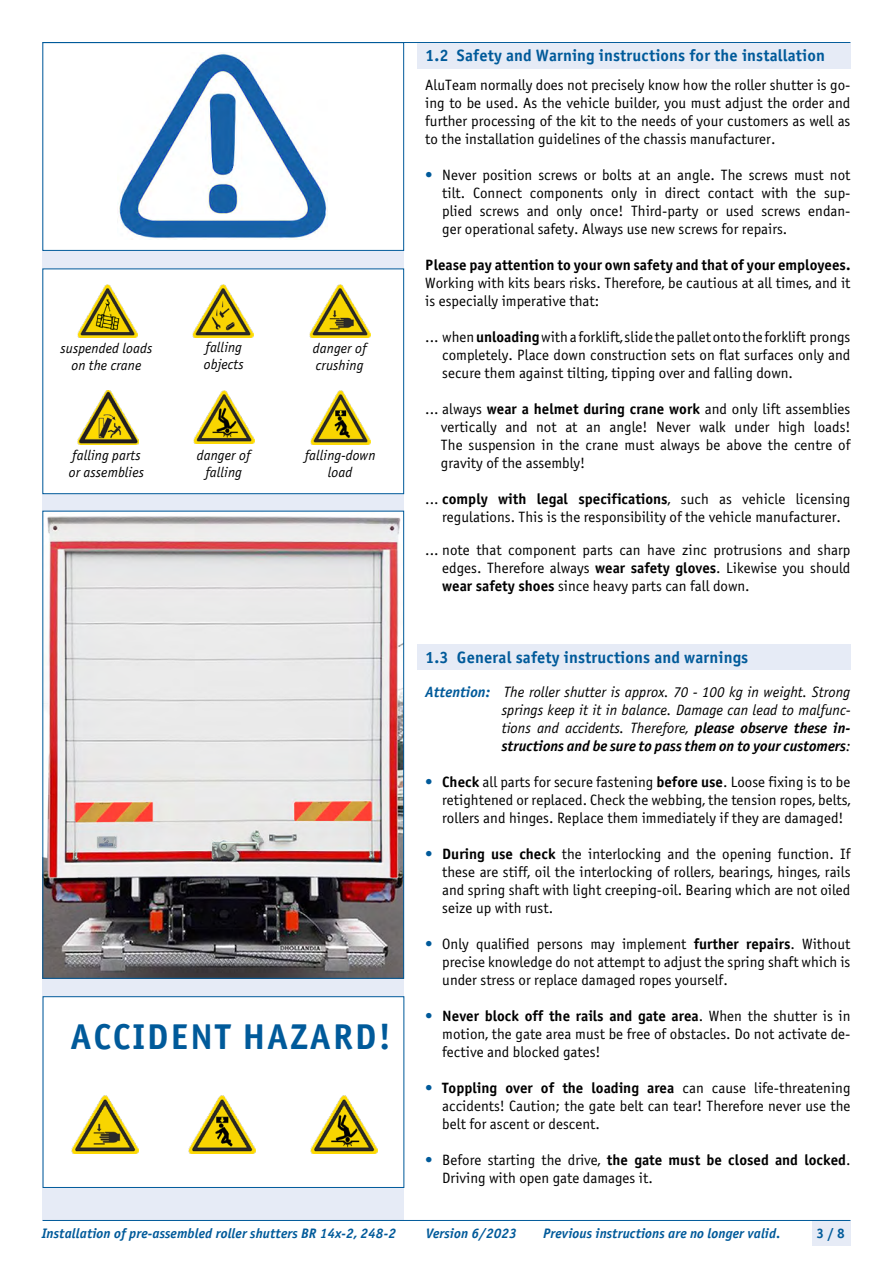
<style>
.page{position:relative;width:893px;height:1263px;background:#fff}
.page>*{position:absolute;margin:0;border:0;box-sizing:border-box;transform-origin:0 0}
.t1{font:36px "Officina Sans Bold ITC";letter-spacing:.05em;color:#005a9a}
.t2{font:16.5px "Officina Sans Bold ITC";letter-spacing:.01em;color:#005a9a}
.t3{font:15px/18px "Officina Sans Book ITC";color:#000;text-align:justify}
.t4{font:15px "Officina Sans Bold ITC";color:#000}
.t5{font:italic 15px/18px "Officina Sans Book ITC";color:#000;text-align:justify}
.t6{font:italic 15px "Officina Sans Bold ITC";color:#000}
.t7{font:italic 14.25px/17.2px "Officina Sans Book ITC";letter-spacing:.005em;color:#000;text-align:center}
.t8{font:italic 13.8px "Officina Sans Bold ITC";letter-spacing:.005em;color:#005a9a}
.t9{font:13.8px "Officina Sans Bold ITC";color:#005a9a}
.s1{color:#005a9a}
.s2{font-family:"Officina Sans Bold ITC"}
.s3{font-family:"Officina Sans Book ITC"}
.s4{font-family:"Officina Sans Bold ITC";color:#005a9a}
.s5{font-family:"Officina Sans Book ITC";color:#005a9a}
</style>
<div class="page">
<div style="left:43px;top:43px;width:361px;height:1177px;background:#e6ebf6"></div>
<div style="left:812px;top:1220px;width:38px;height:26px;background:#e6ebf6"></div>
<hr style="left:43px;top:1220px;width:807px;height:1px;background:#005a9a">
<hr style="left:43px;top:42px;width:807px;height:1px;background:#005a9a">
<div style="left:417px;top:644px;width:433px;height:26px;background:#e6ebf6"></div>
<div style="left:417px;top:44px;width:433px;height:25px;background:#e6ebf6"></div>
<div style="left:43px;top:996px;width:361px;height:192px;background:#fff;border:1px solid #005a9a"></div>
<img style="left:310px;top:1096px;width:67px;height:58px">
<img style="left:189px;top:1096px;width:67px;height:58px">
<img style="left:71px;top:1096px;width:68px;height:58px">
<div style="left:43px;top:269px;width:361px;height:225px;background:#fff;border:1px solid #005a9a"></div>
<img style="left:77px;top:284px;width:61px;height:53px">
<img style="left:193px;top:284px;width:60px;height:53px">
<img style="left:78px;top:391px;width:60px;height:53px">
<img style="left:310px;top:284px;width:60px;height:53px">
<img style="left:193px;top:391px;width:61px;height:53px">
<img style="left:311px;top:391px;width:59px;height:53px">
<img style="left:45px;top:513px;width:357px;height:463px">
<div style="left:43px;top:43px;width:361px;height:207px;background:#fff"></div>
<img style="left:119px;top:54px;width:208px;height:186px">
<div style="left:43px;top:42px;width:361px;height:209px;border:1px solid #005a9a"></div>
<p class="t7" style="left:60px;top:339px;width:93px">suspended loads on the crane</p>
<p class="t7" style="left:69px;top:447px;width:77px;text-align:left">falling parts or assemblies</p>
<p class="t7" style="left:204px;top:339px;width:41px;text-align:left">falling objects</p>
<p class="t7" style="left:313px;top:340px;width:55px;text-align:left">danger of crushing</p>
<p class="t7" style="left:197px;top:447px;width:55px">danger of falling</p>
<p class="t7" style="left:305px;top:447px;width:72px">falling-down load</p>
<h1 class="t1" style="left:71px;top:1014px;width:322px">ACCIDENT HAZARD!</h1>
<p class="t2" style="left:425px;top:45px;width:401px">1.2 Safety and Warning instructions for the installation</p>
<p class="t3" style="left:425px;top:76px;width:427px">AluTeam normally does not precisely know how the roller shutter is go&shy;ing to be used. As the vehicle builder, you must adjust the order and further processing of the kit to the needs of your customers as well as to the installation guidelines of the chassis manufacturer.</p>
<p class="t3" style="left:442px;top:166px;width:410px;text-indent:-17px"><span class="s1">•</span> Never position screws or bolts at an angle. The screws must not tilt. Connect components only in direct contact with the sup&shy;plied screws and only once! Third-party or used screws endan&shy;ger operational safety. Always use new screws for repairs.</p>
<p class="t4" style="left:425px;top:255px;width:427px">Please pay attention to your own safety and that of your employees.</p>
<p class="t3" style="left:425px;top:274px;width:427px">Working with kits bears risks. Therefore, be cautious at all times, and it is especially imperative that:</p>
<p class="t3" style="left:442px;top:328px;width:410px;text-indent:-17px">... when <span class="s2">unloading</span> with a forklift, slide the pallet onto the forklift prongs completely. Place down construction sets on flat surfaces only and secure them against tilting, tipping over and falling down.</p>
<p class="t3" style="left:441px;top:400px;width:411px;text-indent:-16px">... always <span class="s2">wear a helmet during crane work</span> and only lift assemblies vertically and not at an angle! Never walk under high loads!<br>The suspension in the crane must always be above the centre of gravity of the assembly!</p>
<p class="t4" style="left:425px;top:489px;width:427px"><span class="s3">...</span> comply with legal specifications<span class="s3">, such as vehicle licensing</span></p>
<p class="t3" style="left:442px;top:508px;width:400px">regulations. This is the responsibility of the vehicle manufacturer.</p>
<p class="t3" style="left:442px;top:541px;width:410px;text-indent:-17px">... note that component parts can have zinc protrusions and sharp edges. Therefore always <span class="s2">wear safety gloves</span>. Likewise you should <span class="s2">wear safety shoes</span> since heavy parts can fall down.</p>
<p class="t2" style="left:425px;top:647px;width:325px">1.3 General safety instructions and warnings</p>
<p class="t5" style="left:502px;top:683px;width:350px;text-indent:-77px"><span class="s4">Attention:</span> The roller shutter is approx. 70 - 100 kg in weight. Strong springs keep it it in balance. Damage can lead to malfunc&shy;tions and accidents. Therefore, <span class="s2">please observe these in-</span></p>
<p class="t6" style="left:502px;top:736px;width:350px">structions and be sure to pass them on to your customers<span class="s3">:</span></p>
<p class="t3" style="left:442px;top:773px;width:410px;text-indent:-17px"><span class="s1">•</span> <span class="s2">Check</span> all parts for secure fastening <span class="s2">before use</span>. Loose fixing is to be retightened or replaced. Check the webbing, the tension ropes, belts, rollers and hinges. Replace them immediately if they are damaged!</p>
<p class="t3" style="left:442px;top:845px;width:410px;text-indent:-17px"><span class="s1">•</span> <span class="s2">During use check</span> the interlocking and the opening function. If these are stiff, oil the interlocking of rollers, bearings, hinges, rails and spring shaft with light creeping-oil. Bearing which are not oiled seize up with rust.</p>
<p class="t3" style="left:442px;top:935px;width:410px;text-indent:-17px"><span class="s1">•</span> Only qualified persons may implement <span class="s2">further repairs</span>. Without precise knowledge do not attempt to adjust the spring shaft which is under stress or replace damaged ropes yourself.</p>
<p class="t4" style="left:425px;top:1006px;width:427px"><span class="s5">•</span> Never block off the rails and gate area<span class="s3">. When the shutter is in</span></p>
<p class="t3" style="left:442px;top:1025px;width:410px">motion, the gate area must be free of obstacles. Do not activate de&shy;fective and blocked gates!</p>
<p class="t4" style="left:425px;top:1078px;width:427px"><span class="s5">•</span> Toppling over of the loading area <span class="s3">can cause life-threatening</span></p>
<p class="t3" style="left:442px;top:1097px;width:410px">accidents! Caution; the gate belt can tear! Therefore never use the belt for ascent or descent.</p>
<p class="t4" style="left:425px;top:1150px;width:427px"><span class="s5">•</span> <span class="s3">Before starting the drive,</span> the gate must be closed and locked<span class="s3">.</span></p>
<p class="t3" style="left:442px;top:1169px;width:212px">Driving with open gate damages it.</p>
<p class="t8" style="left:42px;top:1225px;width:356px">Installation of pre-assembled roller shutters BR 14x-2, 248-2</p>
<p class="t8" style="left:426px;top:1225px;width:93px">Version 6/2023</p>
<p class="t8" style="left:543px;top:1225px;width:239px">Previous instructions are no longer valid.</p>
<p class="t9" style="left:817px;top:1225px;width:30px">3 / 8</p>
</div>
